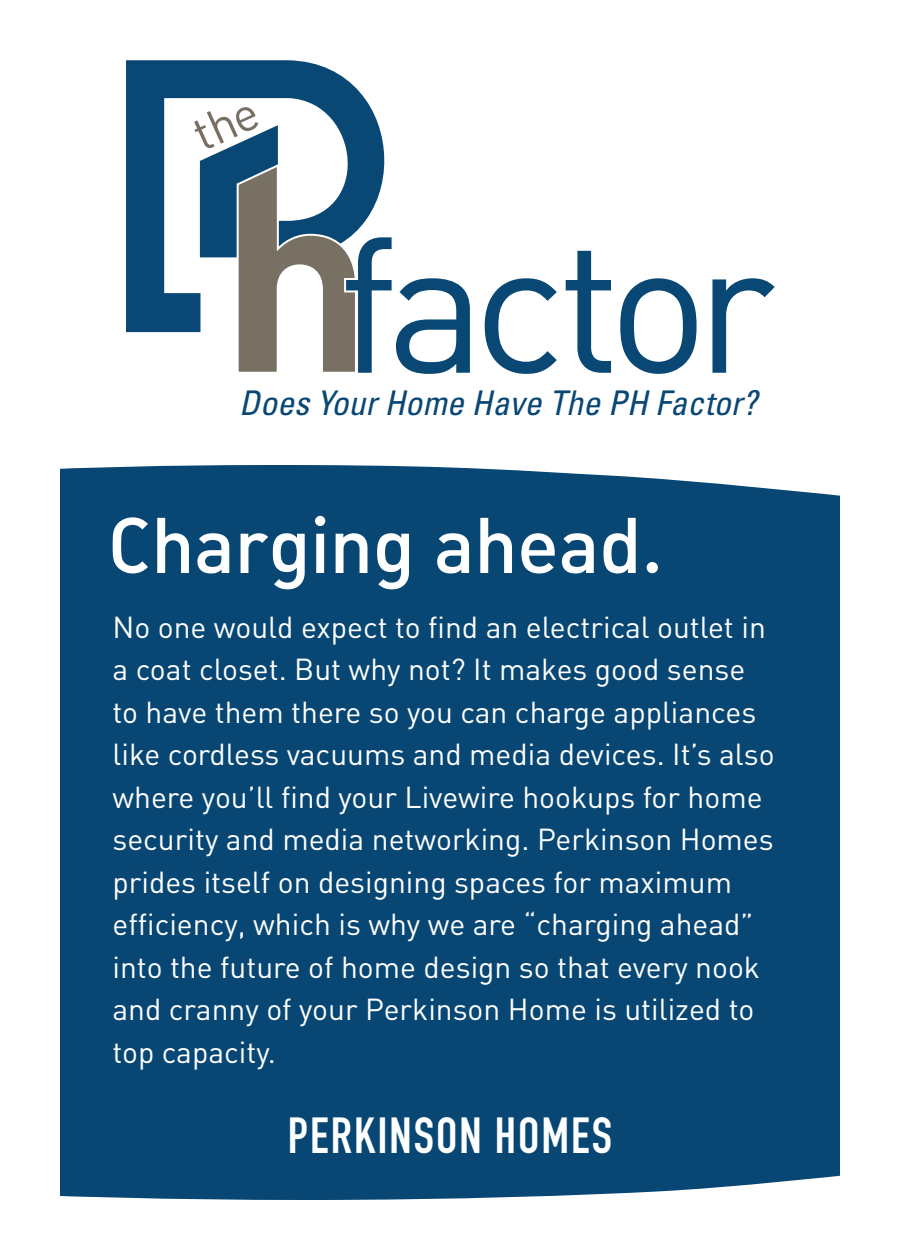
<style>
.page{position:relative;width:900px;height:1260px;background:#fff}
.page>*{position:absolute;margin:0;border:0;box-sizing:border-box;transform-origin:0 0}
.t1{font:77.5px "DIN Medium Alternate";letter-spacing:-.01em;color:#fff}
.t2{font:50px "DIN Engschrift Std";letter-spacing:.04em;color:#fff}
.t3{font:italic condensed 34px "Univers LT Std";color:#094774}
.t4{font:30px/42.5px "DIN";color:#fff}
</style>
<div class="page">
<svg style="left:126px;top:60px;width:259px;height:272px;fill:#094774"></svg>
<svg style="left:236px;top:162px;width:234px;height:212px"></svg>
<svg style="left:485px;top:278px;width:72px;height:96px"></svg>
<svg style="left:566px;top:251px;width:45px;height:122px"></svg>
<svg style="left:620px;top:278px;width:77px;height:96px"></svg>
<svg style="left:712px;top:278px;width:63px;height:95px"></svg>
<div style="left:60px;top:465px;width:780px;height:735px;background:#084774"></div>
<svg style="left:191px;top:104px;width:69px;height:47px"></svg>
<p class="t3" style="left:239px;top:381px;width:520px">Does Your Home Have The PH Factor?</p>
<p class="t1" style="left:108px;top:493px;width:557px">Charging ahead.</p>
<p class="t4" style="left:112px;top:606px;width:664px">No one would expect to find an electrical outlet in a coat closet. But why not? It makes good sense to have them there so you can charge appliances like cordless vacuums and media devices. It’s also where you’ll find your Livewire hookups for home security and media networking. Perkinson Homes prides itself on designing spaces for maximum efficiency, which is why we are “charging ahead” into the future of home design so that every nook and cranny of your Perkinson Home is utilized to top capacity.</p>
<p class="t2" style="left:288px;top:1106px;width:326px">PERKINSON HOMES</p>
</div>
